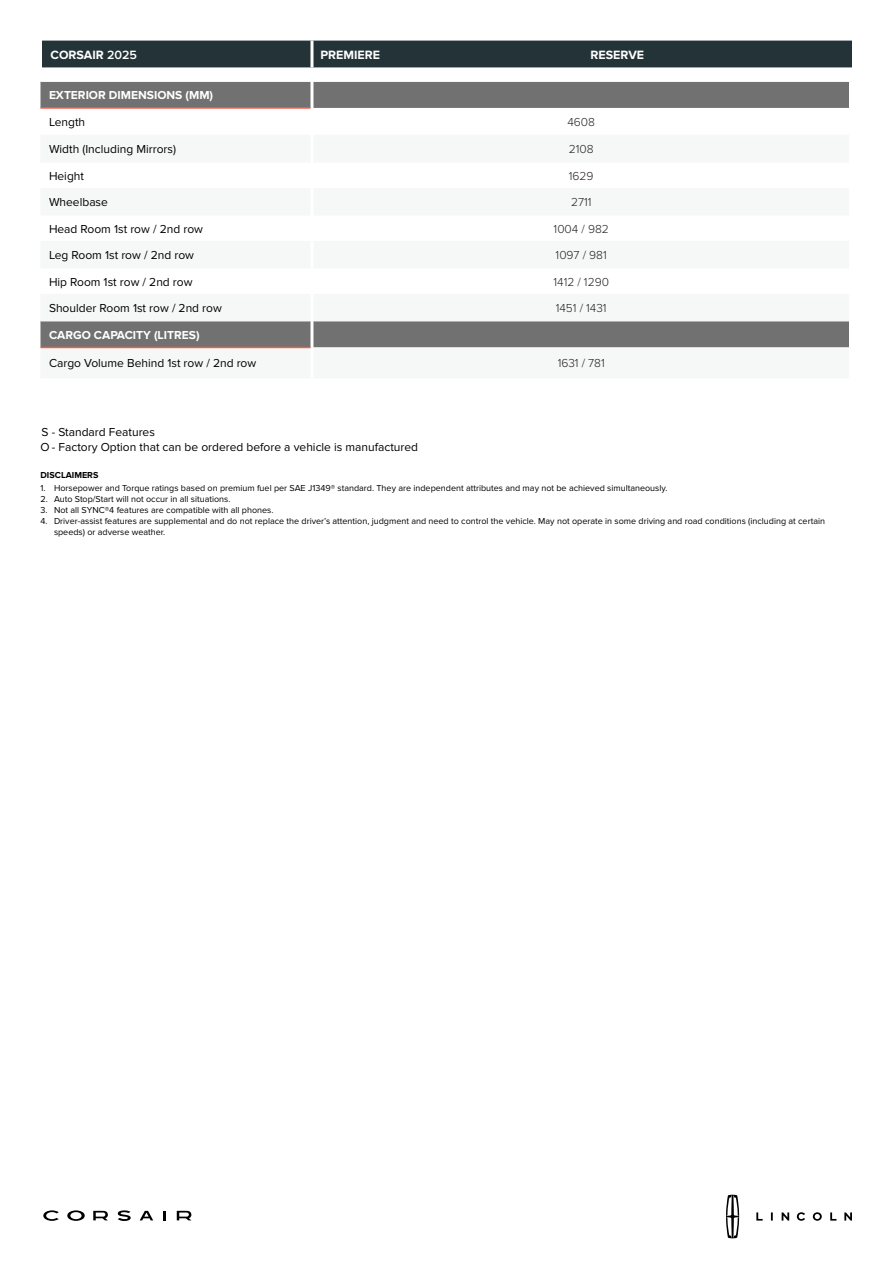
<style>
.page{position:relative;width:894px;height:1263px;background:#fff}
.page>*{position:absolute;margin:0;border:0;box-sizing:border-box;transform-origin:0 0}
.t1{font:700 12.45px "Lincoln Proxima Nova";color:#fff}
.t2{font:12px "Lincoln Proxima Nova";color:#000}
.t3{font:300 12px "Lincoln Proxima Nova";color:#231f20}
.t4{font:700 12px "Lincoln Proxima Nova";color:#fff}
.t5{font:9px "Lincoln Proxima Nova";color:#000}
.t6{font:700 9px "Lincoln Proxima Nova";color:#000}
.s1{font-weight:600}
</style>
<div class="page">
<svg style="left:782px;top:1212px;width:7px;height:8px"></svg>
<svg style="left:844px;top:1212px;width:8px;height:8px"></svg>
<svg style="left:771px;top:1212px;width:2px;height:8px"></svg>
<svg style="left:813px;top:1212px;width:9px;height:9px"></svg>
<svg style="left:830px;top:1212px;width:7px;height:8px"></svg>
<svg style="left:756px;top:1212px;width:7px;height:8px"></svg>
<svg style="left:797px;top:1212px;width:8px;height:9px"></svg>
<svg style="left:726px;top:1195px;width:13px;height:43px"></svg>
<svg style="left:140px;top:1211px;width:13px;height:9px"></svg>
<svg style="left:93px;top:1211px;width:15px;height:9px"></svg>
<svg style="left:177px;top:1211px;width:14px;height:9px"></svg>
<svg style="left:67px;top:1210px;width:18px;height:11px"></svg>
<svg style="left:43px;top:1210px;width:16px;height:11px"></svg>
<svg style="left:163px;top:1211px;width:3px;height:9px"></svg>
<svg style="left:118px;top:1210px;width:13px;height:11px"></svg>
<div style="left:42px;top:41px;width:810px;height:26px;background:#233338"></div>
<svg style="left:310px;top:41px;width:4px;height:26px"></svg>
<div style="left:40px;top:82px;width:809px;height:26px;background:#717171"></div>
<svg style="left:40px;top:322px;width:809px;height:27px;background:#797878"></svg>
<hr style="left:40px;top:81px;width:272px;height:1px;background:#f6f7f7">
<hr style="left:312px;top:81px;width:540px;height:1px;background:#f6f7f7">
<hr style="left:40px;top:135px;width:270px;height:1px;background:#f6f7f7">
<hr style="left:314px;top:135px;width:535px;height:1px;background:#f6f7f7">
<hr style="left:40px;top:162px;width:270px;height:1px;background:#f6f7f7">
<hr style="left:314px;top:162px;width:535px;height:1px;background:#f6f7f7">
<hr style="left:40px;top:188px;width:270px;height:1px;background:#f6f7f7">
<hr style="left:314px;top:188px;width:535px;height:1px;background:#f6f7f7">
<hr style="left:40px;top:215px;width:270px;height:1px;background:#f6f7f7">
<hr style="left:314px;top:215px;width:535px;height:1px;background:#f6f7f7">
<hr style="left:40px;top:241px;width:270px;height:1px;background:#f6f7f7">
<hr style="left:314px;top:241px;width:535px;height:1px;background:#f6f7f7">
<hr style="left:40px;top:268px;width:270px;height:1px;background:#f6f7f7">
<hr style="left:314px;top:268px;width:535px;height:1px;background:#f6f7f7">
<hr style="left:40px;top:294px;width:270px;height:1px;background:#f6f7f7">
<hr style="left:314px;top:294px;width:535px;height:1px;background:#f6f7f7">
<hr style="left:40px;top:321px;width:270px;height:1px;background:#f6f7f7">
<hr style="left:314px;top:321px;width:535px;height:1px;background:#f6f7f7">
<hr style="left:40px;top:378px;width:272px;height:1px;background:#f6f7f7">
<hr style="left:312px;top:378px;width:540px;height:1px;background:#f6f7f7">
<svg style="left:310px;top:82px;width:4px;height:26px"></svg>
<svg style="left:310px;top:321px;width:4px;height:26px"></svg>
<hr style="left:310px;top:347px;width:4px;height:31px;background:#fff">
<hr style="left:40px;top:107px;width:270px;height:2px;background:#f15e45">
<hr style="left:40px;top:347px;width:270px;height:1px;background:#f15e45">
<p class="t1" style="left:51px;top:48px;width:88px">CORSAIR <span class="s1">2025</span></p>
<p class="t1" style="left:321px;top:48px;width:61px">PREMIERE</p>
<p class="t1" style="left:591px;top:48px;width:55px">RESERVE</p>
<p class="t4" style="left:49px;top:89px;width:166px">EXTERIOR DIMENSIONS (MM(</p>
<p class="t2" style="left:49px;top:115px;width:38px">Length</p>
<p class="t3" style="left:567px;top:115px;width:29px">4608</p>
<p class="t2" style="left:49px;top:142px;width:129px">Width (Including Mirrors(</p>
<p class="t3" style="left:569px;top:142px;width:26px">2108</p>
<p class="t2" style="left:49px;top:169px;width:37px">Height</p>
<p class="t3" style="left:569px;top:169px;width:26px">1629</p>
<p class="t2" style="left:49px;top:196px;width:60px">Wheelbase</p>
<p class="t3" style="left:571px;top:196px;width:22px">2711</p>
<p class="t2" style="left:49px;top:222px;width:156px">Head Room 1st row 2/ nd row</p>
<p class="t3" style="left:554px;top:222px;width:57px">1004 / 982</p>
<p class="t2" style="left:49px;top:249px;width:147px">Leg Room 1st row 2/ nd row</p>
<p class="t3" style="left:556px;top:249px;width:53px">1097 / 981</p>
<p class="t2" style="left:49px;top:275px;width:145px">Hip Room 1st row 2/ nd row</p>
<p class="t3" style="left:554px;top:275px;width:57px">1412 / 1290</p>
<p class="t2" style="left:49px;top:302px;width:174px">Shoulder Room 1st row 2/ nd row</p>
<p class="t4" style="left:49px;top:328px;width:152px">CARGO CAPACITY (LITRES(</p>
<p class="t3" style="left:556px;top:302px;width:52px">1451 / 1431</p>
<p class="t2" style="left:49px;top:356px;width:209px">Cargo Volume Behind 1st row 2/ nd row</p>
<p class="t3" style="left:558px;top:356px;width:49px">1631 / 781</p>
<p class="t2" style="left:42px;top:426px;width:115px">-S Standard Features</p>
<p class="t2" style="left:40px;top:440px;width:379px">O - Factory Option that can be ordered before a vehicle is manufactured</p>
<p class="t5" style="left:54px;top:483px;width:615px">Horsepower and Torque ratings based on premium fuel per SAE J1349® standard. They are independent attributes and may not be achieved simultaneously.</p>
<p class="t6" style="left:40px;top:470px;width:59px">DISCLAIMERS</p>
<p class="t5" style="left:40px;top:483px;width:7px">1.</p>
<p class="t5" style="left:54px;top:494px;width:178px">Auto Stop/Start will not occur in all situations.</p>
<p class="t5" style="left:40px;top:494px;width:9px">2.</p>
<p class="t5" style="left:54px;top:505px;width:221px">Not all SYNC 4® features are compatible with all phones.</p>
<p class="t5" style="left:40px;top:505px;width:9px">3.</p>
<p class="t5" style="left:54px;top:516px;width:773px">Driver-assist features are supplemental and do not replace the driver s’ attention, judgment and need to control the vehicle. May not operate in some driving and road conditions (including at certain</p>
<p class="t5" style="left:40px;top:516px;width:9px">4.</p>
<p class="t5" style="left:54px;top:526px;width:113px">speeds) or adverse weather.</p>
</div>
